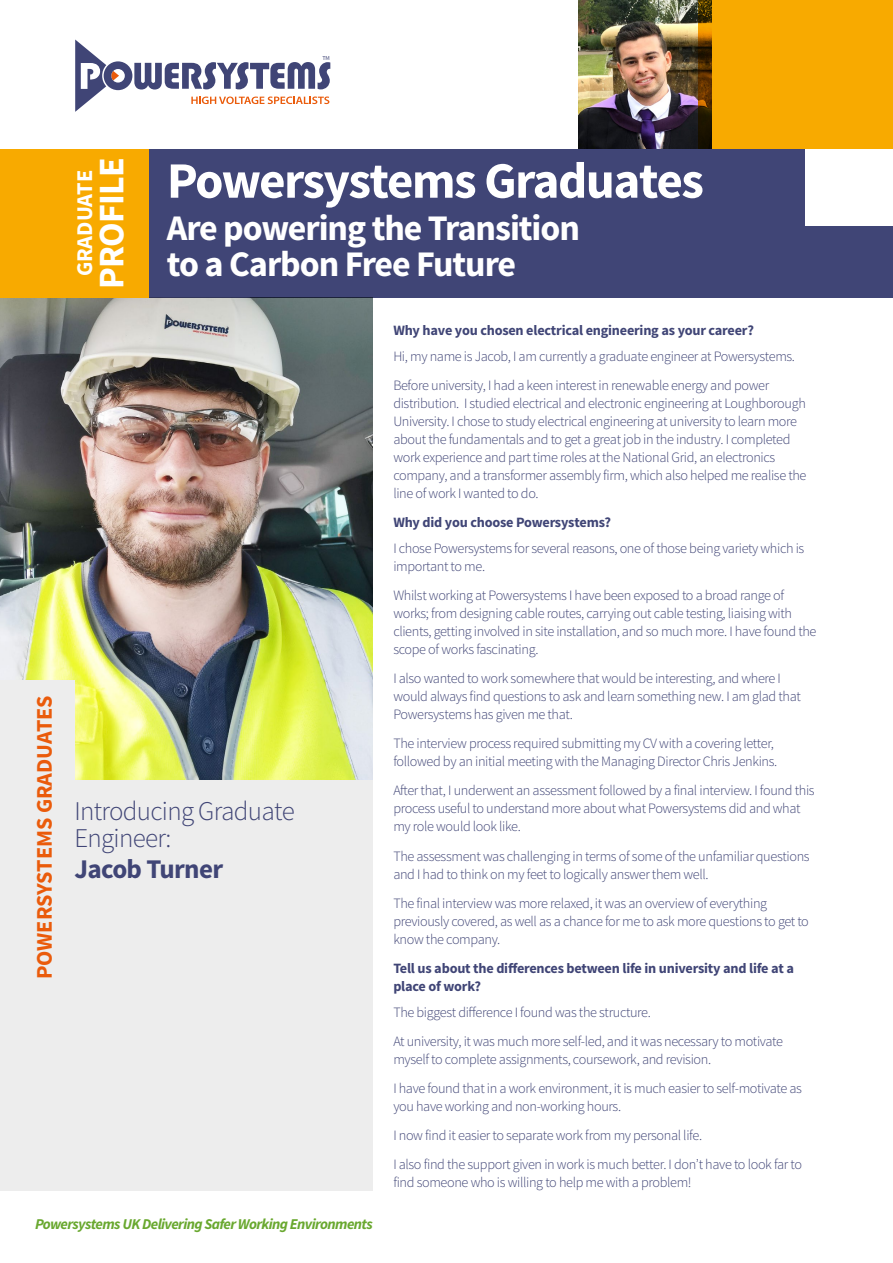
<style>
.page{position:relative;width:893px;height:1263px;background:#fff}
.page>*{position:absolute;margin:0;border:0;box-sizing:border-box;transform-origin:0 0}
.t1{font:700 51px "Source Sans Pro";letter-spacing:-.03em;color:#fff}
.t2{font:700 36px "Source Sans Pro";letter-spacing:-.03em;color:#fff}
.t3{font:300 27px/27px "Source Sans Pro";letter-spacing:-.025em;color:#404576}
.t4{font:700 27px "Source Sans Pro";letter-spacing:-.025em;color:#404576}
.t5{font:700 22.5px "Source Sans Pro";color:#fff}
.t6{font:700 22.35px "Source Sans Pro";color:#ea5b0b}
.t7{font:italic 700 15px "Source Sans Pro";letter-spacing:-.04em;color:#69a82f}
.t8{font:300 14.25px/18px "Source Sans Pro";letter-spacing:-.025em;color:#404576}
.t9{font:700 14.25px/18px "Source Sans Pro";letter-spacing:-.015em;color:#404576}
.t10{font:6px "Source Sans Pro";color:#404576}
</style>
<div class="page">
<svg style="left:75px;top:40px;width:255px;height:72px"></svg>
<div style="left:0;top:519px;width:372px;height:672px;background:#ededed"></div>
<img style="left:579px;top:0;width:119px;height:149px">
<div style="left:698px;top:0;width:195px;height:149px;background:#f8aa00"></div>
<img style="left:0;top:298px;width:372px;height:481px">
<div style="left:0;top:680px;width:74px;height:125px;background:#ededed"></div>
<div style="left:74px;top:149px;width:819px;height:149px;background:#404576"></div>
<div style="left:806px;top:149px;width:87px;height:76px;background:#fff"></div>
<div style="left:0;top:149px;width:149px;height:149px;background:#f8aa00"></div>
<p class="t10" style="left:322px;top:54px;width:9px">TM</p>
<h3 class="t6" style="left:30px;top:979px;width:286px;rotate:-90deg">POWERSYSTEMS GRADUATES</h3>
<h2 class="t2" style="left:89px;top:289px;width:132px;rotate:-90deg">PROFILE</h2>
<h3 class="t5" style="left:70px;top:276px;width:108px;rotate:-90deg">GRADUATE</h3>
<h1 class="t1" style="left:167px;top:148px;width:538px">Powersystems Graduates</h1>
<h2 class="t2" style="left:167px;top:205px;width:414px">Are powering the Transition</h2>
<h2 class="t2" style="left:167px;top:241px;width:351px">to a Carbon Free Future</h2>
<h3 class="t3" style="left:74px;top:797px;width:222px">Introducing Graduate<br>Engineer:</h3>
<h3 class="t4" style="left:74px;top:852px;width:150px">Jacob Turner</h3>
<p class="t9" style="left:393px;top:322px;width:362px">Why have you chosen electrical engineering as your career?</p>
<p class="t8" style="left:393px;top:342px;width:403px;line-height:28.7px">Hi, my name is Jacob, I am currently a graduate engineer at Powersystems.<br>Before university, I had a keen interest in renewable energy and power</p>
<p class="t8" style="left:393px;top:394px;width:415px">distribution. I studied electrical and electronic engineering at Loughborough University. I chose to study electrical engineering at university to learn more about the fundamentals and to get a great job in the industry. I completed work experience and part time roles at the National Grid, an electronics company, and a transformer assembly firm, which also helped me realise the line of work I wanted to do.</p>
<p class="t9" style="left:393px;top:513px;width:219px">Why did you choose Powersystems?</p>
<p class="t8" style="left:393px;top:540px;width:413px">I chose Powersystems for several reasons, one of those being variety which is important to me.</p>
<p class="t8" style="left:393px;top:587px;width:425px">Whilst working at Powersystems I have been exposed to a broad range of works; from designing cable routes, carrying out cable testing, liaising with clients, getting involved in site installation, and so much more. I have found the scope of works fascinating.</p>
<p class="t8" style="left:393px;top:670px;width:409px">I also wanted to work somewhere that would be interesting, and where I would always find questions to ask and learn something new. I am glad that<br>Powersystems has given me that.</p>
<p class="t8" style="left:393px;top:735px;width:385px">The interview process required submitting my CV with a covering letter, followed by an initial meeting with the Managing Director Chris Jenkins.</p>
<p class="t8" style="left:393px;top:782px;width:423px">After that, I underwent an assessment followed by a final interview. I found this process useful to understand more about what Powersystems did and what my role would look like.</p>
<p class="t8" style="left:393px;top:847px;width:418px">The assessment was challenging in terms of some of the unfamiliar questions and I had to think on my feet to logically answer them well.</p>
<p class="t8" style="left:393px;top:894px;width:417px">The final interview was more relaxed, it was an overview of everything previously covered, as well as a chance for me to ask more questions to get to know the company.</p>
<p class="t9" style="left:393px;top:959px;width:402px">Tell us about the differences between life in university and life at a place of work?</p>
<p class="t8" style="left:393px;top:998px;width:391px;line-height:29.1px">The biggest difference I found was the structure.<br>At university, it was much more self-led, and it was necessary to motivate</p>
<p class="t8" style="left:393px;top:1045px;width:410px;line-height:29.1px">myself to complete assignments, coursework, and revision.<br>I have found that in a work environment, it is much easier to self-motivate as</p>
<p class="t8" style="left:393px;top:1092px;width:410px;line-height:29.1px">you have working and non-working hours.<br>I now find it easier to separate work from my personal life.<br>I also find the support given in work is much better. I don’t have to look far to</p>
<p class="t8" style="left:393px;top:1174px;width:300px">find someone who is willing to help me with a problem!</p>
<p class="t7" style="left:35px;top:1214px;width:339px">Powersystems UK Delivering Safer Working Environments</p>
</div>
